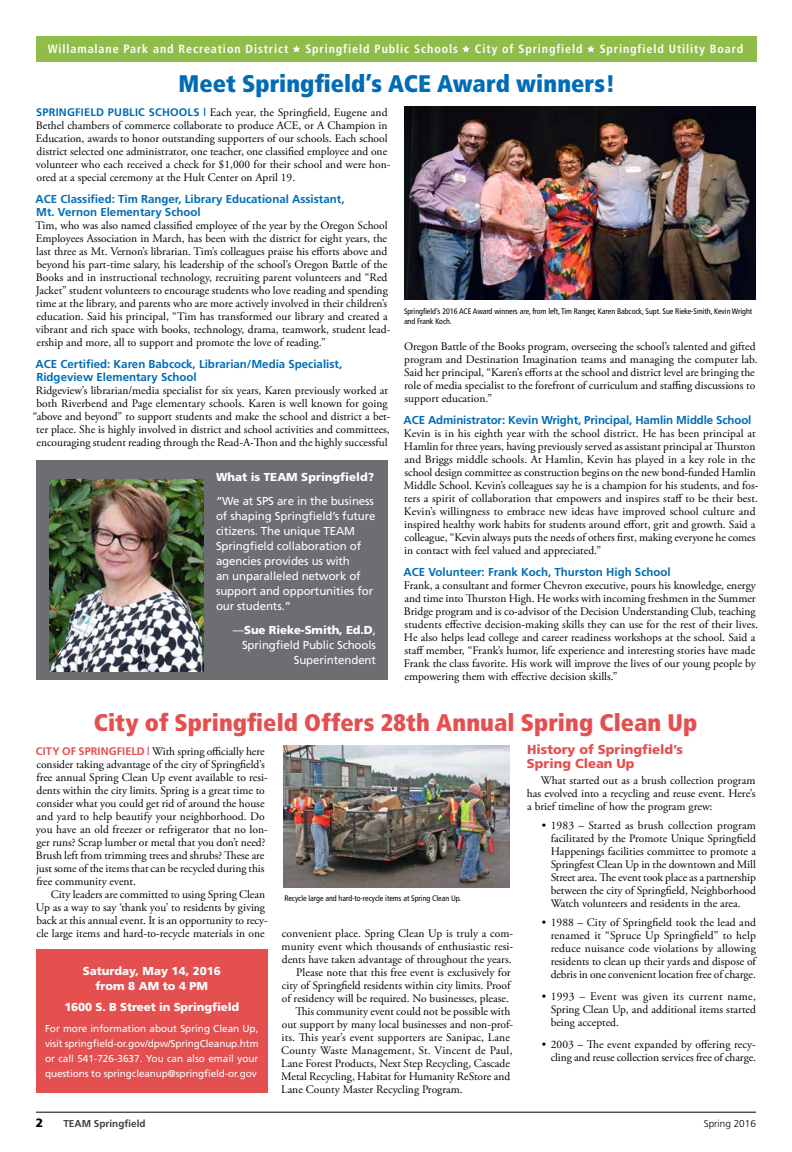
<style>
.page{position:relative;width:792px;height:1152px;background:#fff}
.page>*{position:absolute;margin:0;border:0;box-sizing:border-box;transform-origin:0 0}
.t1{font:900 condensed 24px "Frutiger";letter-spacing:.005em;color:#e44f50}
.t2{font:900 condensed 24px "Frutiger";color:#006cb7}
.t3{font:900 13px/14px "Frutiger";color:#e44f50}
.t4{font:700 condensed 12px "Frutiger";letter-spacing:.075em;color:#fff}
.t5{font:900 12px "Frutiger";color:#000}
.t6{font:11.5px/13px "Adobe Garamond Pro";color:#000}
.t7{font:700 11.5px/13px "Frutiger";color:#006cb7}
.t8{font:11.5px/15px "Frutiger";letter-spacing:-.01em;color:#fff}
.t9{font:900 11.5px/15px "Frutiger";color:#fff;text-align:center}
.t10{font:10px/15px "Frutiger";letter-spacing:-.01em;color:#fff;text-align:justify}
.t11{font:700 10px "Frutiger";color:#414042}
.t12{font:300 10px "Frutiger";color:#000}
.t13{font:condensed 8px/10px "Frutiger";letter-spacing:-.005em;color:#000}
.s1{font-family:"Frutiger";font-weight:700;font-size:11px;color:#006cb7}
.s2{font-family:"Frutiger";font-weight:700;font-size:11px;color:#e44f50}
.s3{font-weight:900}
</style>
<div class="page">
<hr style="left:36px;top:1112px;width:720px;height:1px;background:#000">
<div style="left:36px;top:36px;width:720px;height:26px;background:#90bd4a"></div>
<svg style="left:462px;top:45px;width:8px;height:7px"></svg>
<svg style="left:587px;top:45px;width:8px;height:7px"></svg>
<svg style="left:293px;top:45px;width:7px;height:7px"></svg>
<img style="left:283px;top:746px;width:227px;height:141px">
<div style="left:36px;top:949px;width:232px;height:144px;background:#e44f50"></div>
<img style="left:404px;top:107px;width:352px;height:192px">
<div style="left:36px;top:460px;width:352px;height:220px;background:#6d6e71"></div>
<img style="left:49px;top:479px;width:155px;height:192px">
<p class="t4" style="left:48px;top:42px;width:242px">Willamalane Park and Recreation District</p>
<p class="t4" style="left:305px;top:42px;width:154px">Springfield Public Schools</p>
<p class="t4" style="left:475px;top:42px;width:109px">City of Springfield</p>
<p class="t4" style="left:600px;top:42px;width:145px">Springfield Utility Board</p>
<h1 class="t2" style="left:179px;top:69px;width:438px">Meet Springfield’s ACE Award winners!</h1>
<p class="t6" style="left:36px;top:107px;width:356px"><span class="s1">SPRINGFIELD PUBLIC SCHOOLS |</span> Each year, the Springfield, Eugene and Bethel chambers of commerce collaborate to produce ACE, or A Champion in Education, awards to honor outstanding supporters of our schools. Each school district selected one administrator, one teacher, one classified employee and one volunteer who each received a check for $1,000 for their school and were hon&shy;ored at a special ceremony at the Hult Center on April 19.</p>
<p class="t7" style="left:36px;top:193px;width:310px">ACE Classified: Tim Ranger, Library Educational Assistant,<br>Mt. Vernon Elementary School</p>
<p class="t6" style="left:36px;top:220px;width:356px">Tim, who was also named classified employee of the year by the Oregon School Employees Association in March, has been with the district for eight years, the last three as Mt. Vernon’s librarian. Tim’s colleagues praise his efforts above and beyond his part-time salary, his leadership of the school’s Oregon Battle of the Books and in instructional technology, recruiting parent volunteers and “Red Jacket” student volunteers to encourage students who love reading and spending time at the library, and parents who are more actively involved in their children’s education. Said his principal, “Tim has transformed our library and created a vibrant and rich space with books, technology, drama, teamwork, student lead&shy;ership and more, all to support and promote the love of reading.”</p>
<p class="t7" style="left:36px;top:358px;width:308px">ACE Certified: Karen Babcock, Librarian/Media Specialist,<br>Ridgeview Elementary School</p>
<p class="t6" style="left:33px;top:385px;width:359px;text-align:center">Ridgeview’s librarian/media specialist for six years, Karen previously worked at both Riverbend and Page elementary schools. Karen is well known for going “above and beyond” to support students and make the school and district a bet&shy;ter place. She is highly involved in district and school activities and committees, encouraging student reading through the Read-A-Thon and the highly successful</p>
<p class="t13" style="left:404px;top:306px;width:350px">Springfield’s 2016 ACE Award winners are, from left, Tim Ranger, Karen Babcock, Supt. Sue Rieke-Smith, Kevin Wright and Frank Koch.</p>
<p class="t6" style="left:404px;top:341px;width:355px">Oregon Battle of the Books program, overseeing the school’s talented and gifted program and Destination Imagination teams and managing the computer lab.<br>Said her principal, “Karen’s efforts at the school and district level are bringing the role of media specialist to the forefront of curriculum and staffing discussions to support education.”</p>
<p class="t7" style="left:404px;top:414px;width:349px">ACE Administrator: Kevin Wright, Principal, Hamlin Middle School</p>
<p class="t6" style="left:404px;top:427px;width:356px">Kevin is in his eighth year with the school district. He has been principal at Hamlin for three years, having previously served as assistant principal at Thurston and Briggs middle schools. At Hamlin, Kevin has played in a key role in the school design committee as construction begins on the new bond-funded Hamlin Middle School. Kevin’s colleagues say he is a champion for his students, and fos&shy;ters a spirit of collaboration that empowers and inspires staff to be their best.<br>Kevin’s willingness to embrace new ideas have improved school culture and inspired healthy work habits for students around effort, grit and growth. Said a colleague, “Kevin always puts the needs of others first, making everyone he comes in contact with feel valued and appreciated.”</p>
<p class="t7" style="left:404px;top:566px;width:269px">ACE Volunteer: Frank Koch, Thurston High School</p>
<p class="t6" style="left:404px;top:579px;width:356px">Frank, a consultant and former Chevron executive, pours his knowledge, energy and time into Thurston High. He works with incoming freshmen in the Summer Bridge program and is co-advisor of the Decision Understanding Club, teaching students effective decision-making skills they can use for the rest of their lives.<br>He also helps lead college and career readiness workshops at the school. Said a staff member, “Frank’s humor, life experience and interesting stories have made Frank the class favorite. His work will improve the lives of our young people by empowering them with effective decision skills.”</p>
<h1 class="t1" style="left:94px;top:708px;width:605px">City of Springfield Offers 28th Annual Spring Clean Up</h1>
<p class="t6" style="left:36px;top:745px;width:234px"><span class="s2">CITY OF SPRINGFIELD |</span> With spring officially here consider taking advantage of the city of Springfield’s free annual Spring Clean Up event available to resi&shy;dents within the city limits. Spring is a great time to consider what you could get rid of around the house and yard to help beautify your neighborhood. Do you have an old freezer or refrigerator that no lon&shy;ger runs? Scrap lumber or metal that you don’t need?<br>Brush left from trimming trees and shrubs? These are just some of the items that can be recycled during this free community event.</p>
<p class="t6" style="left:36px;top:888px;width:233px;text-indent:15px">City leaders are committed to using Spring Clean Up as a way to say ‘thank you’ to residents by giving back at this annual event. It is an opportunity to recy&shy;cle large items and hard-to-recycle materials in one</p>
<p class="t9" style="left:216px;top:469px;width:160px">What is TEAM Springfield?</p>
<p class="t8" style="left:216px;top:493px;width:161px">“We at SPS are in the business of shaping Springfield’s future citizens. The unique TEAM<br>Springfield collaboration of agencies provides us with<br>an unparalleled network of support and opportunities for our students.”</p>
<p class="t8" style="left:233px;top:622px;width:145px;text-align:right">—<span class="s3">Sue Rieke-Smith, Ed.D</span>,<br>Springfield Public Schools<br>Superintendent</p>
<p class="t3" style="left:527px;top:742px;width:157px">History of Springfield’s<br>Spring Clean Up</p>
<p class="t6" style="left:527px;top:774px;width:230px;text-align:justify;text-indent:14px">What started out as a brush collection program has evolved into a recycling and reuse event. Here’s a brief timeline of how the program grew:</p>
<p class="t6" style="left:551px;top:819px;width:207px;text-align:justify;text-indent:-9px">• 1983 – Started as brush collection program facilitated by the Promote Unique Springfield Happenings facilities committee to promote a Springfest Clean Up in the downtown and Mill Street area. The event took place as a partnership between the city of Springfield, Neighborhood Watch volunteers and residents in the area.</p>
<p class="t6" style="left:551px;top:916px;width:207px;text-align:justify;text-indent:-9px">• 1988 – City of Springfield took the lead and renamed it “Spruce Up Springfield” to help reduce nuisance code violations by allowing residents to clean up their yards and dispose of debris in one convenient location free of charge.</p>
<p class="t6" style="left:551px;top:990px;width:207px;text-align:justify;text-indent:-9px">• 1993 – Event was given its current name, Spring Clean Up, and additional items started being accepted.</p>
<p class="t6" style="left:542px;top:1038px;width:216px;text-align:right">• 2003 – The event expanded by offering recy&shy;cling and reuse collection services free of charge.</p>
<p class="t13" style="left:284px;top:893px;width:177px">Recycle large and hard-to-recycle items at Spring Clean Up.</p>
<p class="t6" style="left:282px;top:927px;width:233px">convenient place. Spring Clean Up is truly a com-</p>
<p class="t6" style="left:282px;top:940px;width:233px">munity event which thousands of enthusiastic resi-</p>
<p class="t6" style="left:282px;top:953px;width:231px">dents have taken advantage of throughout the years.</p>
<p class="t6" style="left:296px;top:966px;width:216px">Please note that this free event is exclusively for</p>
<p class="t6" style="left:282px;top:979px;width:230px">city of Springfield residents within city limits. Proof</p>
<p class="t6" style="left:282px;top:992px;width:229px">of residency will be required. No businesses, please.</p>
<p class="t6" style="left:295px;top:1005px;width:216px">This community event could not be possible with</p>
<p class="t6" style="left:282px;top:1018px;width:233px">out support by many local businesses and non-prof-</p>
<p class="t6" style="left:282px;top:1031px;width:230px">its. This year’s event supporters are Sanipac, Lane</p>
<p class="t6" style="left:281px;top:1044px;width:233px">County Waste Management, St. Vincent de Paul,</p>
<p class="t6" style="left:281px;top:1057px;width:230px">Lane Forest Products, Next Step Recycling, Cascade</p>
<p class="t6" style="left:281px;top:1070px;width:230px">Metal Recycling, Habitat for Humanity ReStore and</p>
<p class="t6" style="left:281px;top:1083px;width:183px">Lane County Master Recycling Program.</p>
<p class="t9" style="left:83px;top:963px;width:140px">Saturday, May 14, 2016 from 8 AM to 4 PM</p>
<p class="t9" style="left:64px;top:999px;width:176px">1600 S. B Street in Springfield</p>
<p class="t10" style="left:45px;top:1021px;width:215px">For more information about Spring Clean Up, visit springfield-or.gov/dpw/SpringCleanup.htm or call 541-726-3637. You can also email your questions to springcleanup@springfield-or.gov</p>
<p class="t5" style="left:36px;top:1115px;width:9px">2</p>
<p class="t11" style="left:63px;top:1117px;width:84px">TEAM Springfield</p>
<p class="t12" style="left:704px;top:1117px;width:54px">Spring 2016</p>
</div>
